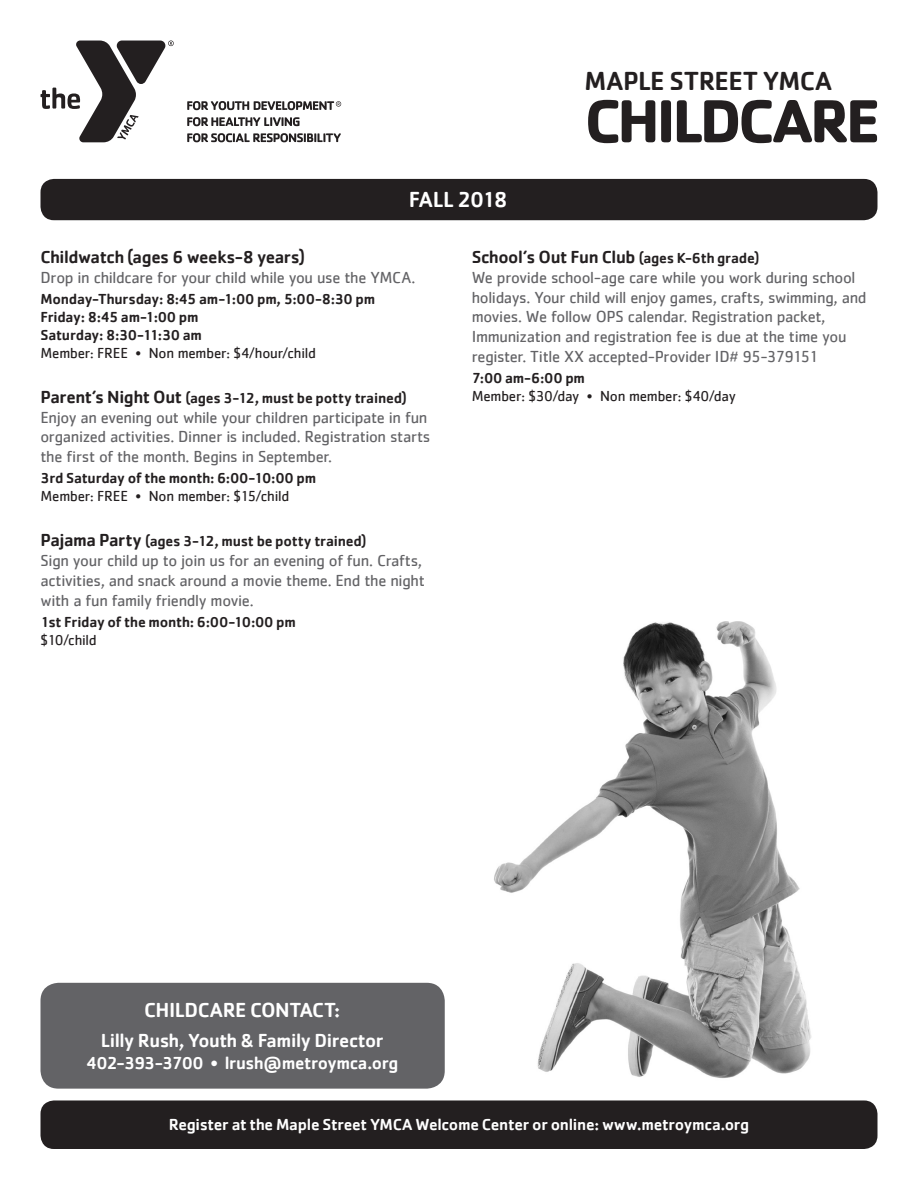
<style>
.page{position:relative;width:918px;height:1188px;background:#fff}
.page>*{position:absolute;margin:0;border:0;box-sizing:border-box;transform-origin:0 0}
.t1{font:700 63px "Cachet";letter-spacing:-.055em;color:#231f20}
.t2{font:500 27px "Cachet";letter-spacing:-.015em;color:#231f20}
.t3{font:500 22.5px "Cachet";letter-spacing:-.055em;color:#fff}
.t4{font:500 21px "Cachet";letter-spacing:-.02em;color:#fff}
.t5{font:500 19.5px "Cachet";letter-spacing:-.02em;color:#fff}
.t6{font:500 18px "Cachet";letter-spacing:-.02em;color:#231f20}
.t7{font:500 18px "Cachet";letter-spacing:-.025em;color:#fff}
.t8{font:16.5px/19.8px "Cachet";letter-spacing:-.02em;color:#636366}
.t9{font:500 16.5px "Cachet";letter-spacing:-.02em;color:#fff}
.t10{font:500 15px/18px "Cachet";letter-spacing:-.015em;color:#231f20}
.t11{font:15px "Cachet";letter-spacing:-.015em;color:#231f20}
.s1{font-size:18px}
.s2{font-size:15px}
</style>
<div class="page">
<img style="left:494px;top:621px;width:318px;height:457px">
<svg style="left:41px;top:40px;width:133px;height:102px"></svg>
<svg style="left:187px;top:117px;width:113px;height:9px"></svg>
<svg style="left:187px;top:133px;width:154px;height:9px"></svg>
<svg style="left:187px;top:101px;width:154px;height:9px"></svg>
<div style="left:40px;top:1100px;width:838px;height:49px;background:#231f20;border-radius:14px"></div>
<div style="left:40px;top:179px;width:838px;height:41px;background:#231f20;border-radius:14px"></div>
<div style="left:40px;top:983px;width:405px;height:106px;background:#636366;border-radius:18px"></div>
<h3 class="t3" style="left:409px;top:186px;width:100px">FALL 2018</h3>
<h2 class="t2" style="left:585px;top:64px;width:249px">MAPLE STREET YMCA</h2>
<h1 class="t1" style="left:585px;top:80px;width:297px">CHILDCARE</h1>
<p class="t6" style="left:40px;top:246px;width:266px">Childwatch (ages 6 weeks-8 years)</p>
<p class="t8" style="left:40px;top:267px;width:377px">Drop in childcare for your child while you use the YMCA.</p>
<p class="t10" style="left:40px;top:289px;width:336px">Monday-Thursday: 8:45 am-1:00 pm, 5:00-8:30 pm<br>Friday: 8:45 am-1:00 pm<br>Saturday: 8:30-11:30 am</p>
<p class="t11" style="left:40px;top:344px;width:277px">Member: FREE • Non member: $4/hour/child</p>
<p class="t10" style="left:40px;top:388px;width:368px"><span class="s1">Parent’s Night Out</span> (ages 3-12, must be potty trained)</p>
<p class="t8" style="left:40px;top:407px;width:391px">Enjoy an evening out while your children participate in fun organized activities. Dinner is included. Registration starts the first of the month. Begins in September.</p>
<p class="t10" style="left:40px;top:469px;width:277px">3rd Saturday of the month: 6:00-10:00 pm</p>
<p class="t11" style="left:40px;top:487px;width:250px">Member: FREE • Non member: $15/child</p>
<p class="t10" style="left:40px;top:532px;width:328px"><span class="s1">Pajama Party</span> (ages 3-12, must be potty trained)</p>
<p class="t8" style="left:40px;top:550px;width:386px">Sign your child up to join us for an evening of fun. Crafts, activities, and snack around a movie theme. End the night with a fun family friendly movie.</p>
<p class="t10" style="left:40px;top:612px;width:257px">1st Friday of the month: 6:00-10:00 pm</p>
<p class="t11" style="left:40px;top:631px;width:58px">$10/child</p>
<p class="t6" style="left:472px;top:246px;width:289px">School’s Out Fun Club <span class="s2">(ages K-6th grade)</span></p>
<p class="t8" style="left:472px;top:267px;width:396px">We provide school-age care while you work during school holidays. Your child will enjoy games, crafts, swimming, and movies. We follow OPS calendar. Registration packet, Immunization and registration fee is due at the time you register. Title XX accepted-Provider ID# 95-379151</p>
<p class="t10" style="left:472px;top:369px;width:115px">7:00 am-6:00 pm</p>
<p class="t11" style="left:472px;top:387px;width:266px">Member: $30/day • Non member: $40/day</p>
<p class="t4" style="left:144px;top:997px;width:197px">CHILDCARE CONTACT:</p>
<p class="t5" style="left:101px;top:1029px;width:284px">Lilly Rush, Youth &amp; Family Director</p>
<p class="t7" style="left:86px;top:1052px;width:314px">402-393-3700 • lrush@metroymca.org</p>
<p class="t9" style="left:169px;top:1115px;width:582px">Register at the Maple Street YMCA Welcome Center or online: www.metroymca.org</p>
</div>
